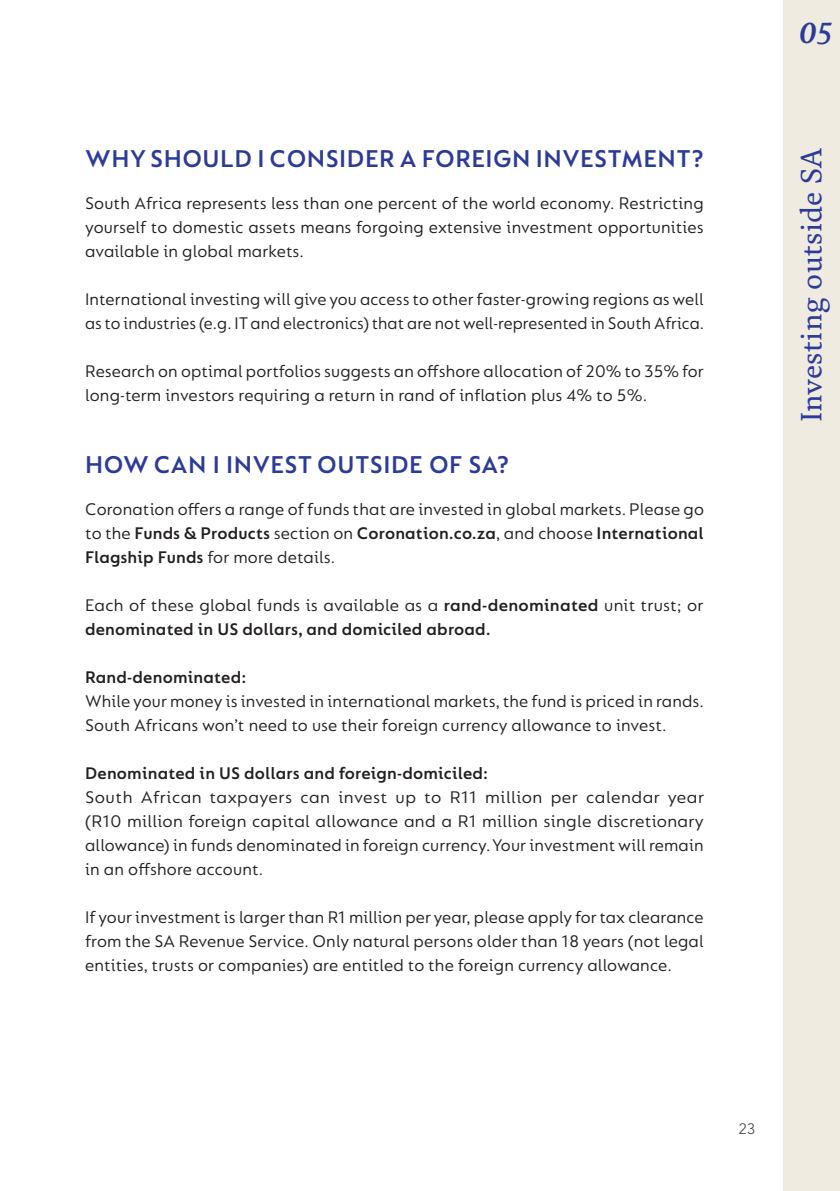
<style>
.page{position:relative;width:840px;height:1191px;background:#fff}
.page>*{position:absolute;margin:0;border:0;box-sizing:border-box;transform-origin:0 0}
.t1{font:30px "FS Brabo";letter-spacing:.01em;color:#2c3b97}
.t2{font:italic 700 30px "FS Brabo";color:#2c3b97}
.t3{font:600 26px "FS Lucas";letter-spacing:.02em;color:#2c3b97}
.t4{font:18px/24px "FS Lucas";letter-spacing:.01em;color:#231f20;text-align:justify}
.t5{font:600 18px/24px "FS Lucas";letter-spacing:.01em;color:#231f20}
.t6{font:300 15px "Avenir LT Std";color:#414042}
.s1{font-weight:600}
.s2{font-weight:400}
</style>
<div class="page">
<div style="left:782px;top:0;width:57px;height:1191px;background:#efebe1"></div>
<h2 class="t3" style="left:85px;top:143px;width:619px">WHY SHOULD I CONSIDER A FOREIGN INVESTMENT?</h2>
<p class="t4" style="left:85px;top:190px;width:619px">South Africa represents less than one percent of the world economy. Restricting yourself to domestic assets means forgoing extensive investment opportunities available in global markets.</p>
<p class="t4" style="left:85px;top:286px;width:620px">International investing will give you access to other faster-growing regions as well as to industries (e.g. IT and electronics) that are not well-represented in South Africa.</p>
<p class="t4" style="left:85px;top:358px;width:619px">Research on optimal portfolios suggests an offshore allocation of 20% to 35% for long-term investors requiring a return in rand of inflation plus 4% to 5%.</p>
<h2 class="t3" style="left:85px;top:449px;width:425px">HOW CAN I INVEST OUTSIDE OF SA?</h2>
<p class="t4" style="left:85px;top:496px;width:620px">Coronation offers a range of funds that are invested in global markets. Please go to the <span class="s1">Funds &amp; Products</span> section on <span class="s1">Coronation.co.za</span>, and choose <span class="s1">International Flagship Funds</span> for more details.</p>
<p class="t5" style="left:85px;top:592px;width:619px"><span class="s2">Each of these global funds is available as a</span> rand-denominated <span class="s2">unit trust; or </span>denominated in US dollars, and domiciled abroad.</p>
<p class="t5" style="left:85px;top:664px;width:163px">Rand-denominated:</p>
<p class="t4" style="left:85px;top:688px;width:620px">While your money is invested in international markets, the fund is priced in rands.<br>South Africans won’t need to use their foreign currency allowance to invest.</p>
<p class="t5" style="left:85px;top:760px;width:404px">Denominated in US dollars and foreign-domiciled:</p>
<p class="t4" style="left:85px;top:784px;width:620px">South African taxpayers can invest up to R11 million per calendar year (R10 million foreign capital allowance and a R1 million single discretionary allowance) in funds denominated in foreign currency. Your investment will remain in an offshore account.</p>
<p class="t4" style="left:85px;top:904px;width:619px">If your investment is larger than R1 million per year, please apply for tax clearance from the SA Revenue Service. Only natural persons older than 18 years (not legal entities, trusts or companies) are entitled to the foreign currency allowance.</p>
<h1 class="t2" style="left:798px;top:10px;width:34px">05</h1>
<h1 class="t1" style="left:788px;top:422px;width:276px;rotate:-90deg">Investing outside SA</h1>
<p class="t6" style="left:738px;top:1120px;width:17px">23</p>
</div>
